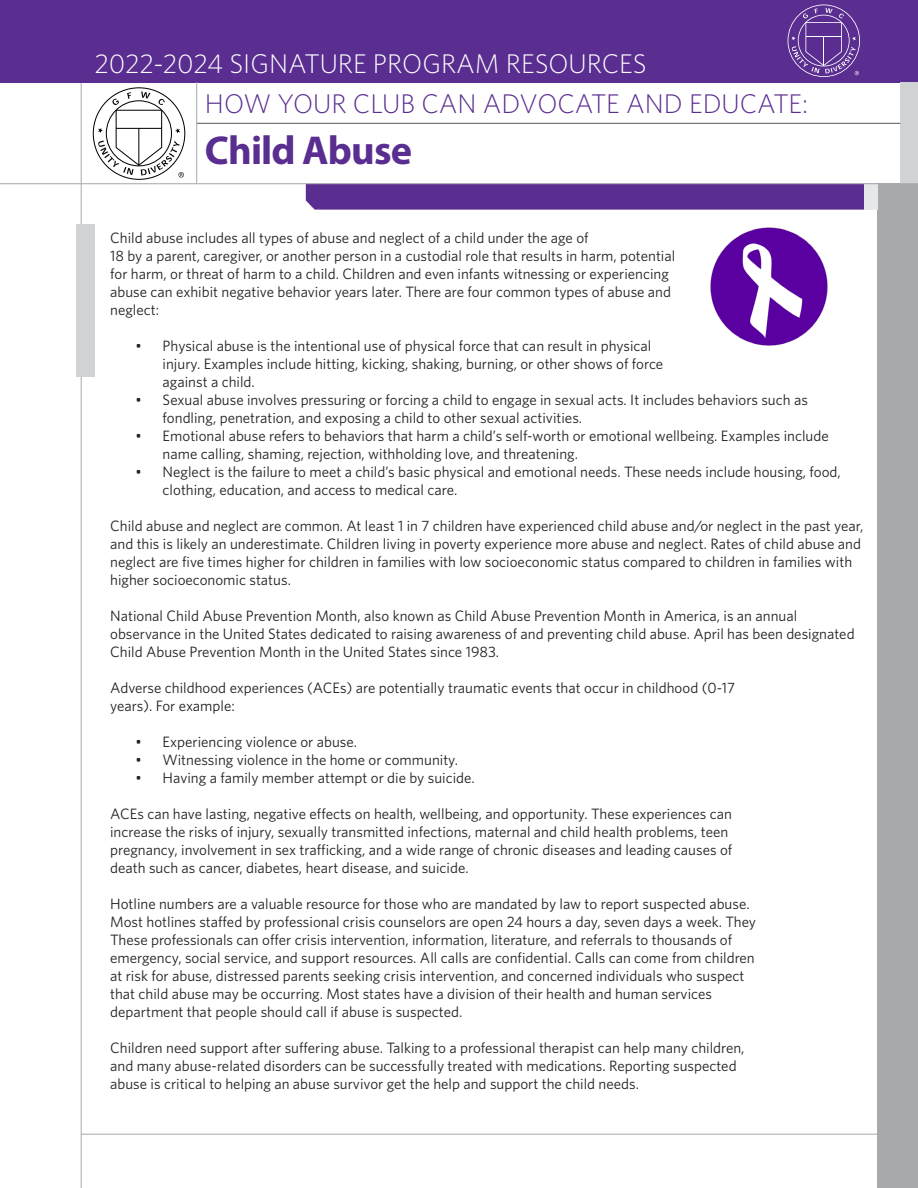
<style>
.page{position:relative;width:918px;height:1188px;background:#fff}
.page>*{position:absolute;margin:0;border:0;box-sizing:border-box;transform-origin:0 0}
.t1{font:700 40.5px "Myriad Pro";letter-spacing:-.02em;color:#5a2d90}
.t2{font:300 27px "Whitney HTF";color:#fff}
.t3{font:300 27px "Whitney HTF";color:#5a2d90}
.t4{font:15px/18px "Whitney HTF";color:#231f20}
</style>
<div class="page">
<div style="left:878px;top:184px;width:40px;height:1004px;background:#a8a9ad"></div>
<hr style="left:81px;top:82px;width:1px;height:1106px;background:#a8a9ad">
<svg style="left:306px;top:184px;width:571px;height:26px"></svg>
<div style="left:864px;top:184px;width:14px;height:25px;background:#e6e7e9"></div>
<div style="left:0;top:0;width:918px;height:82px;background:#5a2d90"></div>
<div style="left:901px;top:82px;width:17px;height:102px;background:#d1d2d4"></div>
<hr style="left:0;top:183px;width:918px;height:1px;background:#a8a9ad">
<hr style="left:197px;top:123px;width:703px;height:1px;background:#57585a">
<hr style="left:196px;top:82px;width:1px;height:102px;background:#a8a9ad">
<div style="left:76px;top:224px;width:18px;height:153px;background:#d1d2d4"></div>
<hr style="left:81px;top:1134px;width:797px;height:1px;background:#a8a9ad">
<svg style="left:93px;top:87px;width:92px;height:93px"></svg>
<svg style="left:98px;top:91px;width:86px;height:87px"></svg>
<svg style="left:788px;top:5px;width:72px;height:72px"></svg>
<img style="left:710px;top:227px;width:118px;height:119px">
<h2 class="t2" style="left:94px;top:48px;width:554px">2022-2024 SIGNATURE PROGRAM RESOURCES</h2>
<h2 class="t3" style="left:205px;top:88px;width:605px">HOW YOUR CLUB CAN ADVOCATE AND EDUCATE:</h2>
<h1 class="t1" style="left:205px;top:124px;width:209px">Child Abuse</h1>
<p class="t4" style="left:110px;top:228px;width:567px">Child abuse includes all types of abuse and neglect of a child under the age of<br>18 by a parent, caregiver, or another person in a custodial role that results in harm, potential for harm, or threat of harm to a child. Children and even infants witnessing or experiencing abuse can exhibit negative behavior years later. There are four common types of abuse and neglect:</p>
<p class="t4" style="left:163px;top:336px;width:502px;text-indent:-27px">• Physical abuse is the intentional use of physical force that can result in physical injury. Examples include hitting, kicking, shaking, burning, or other shows of force against a child.</p>
<p class="t4" style="left:163px;top:390px;width:647px;text-indent:-27px">• Sexual abuse involves pressuring or forcing a child to engage in sexual acts. It includes behaviors such as fondling, penetration, and exposing a child to other sexual activities.</p>
<p class="t4" style="left:163px;top:426px;width:668px;text-indent:-27px">• Emotional abuse refers to behaviors that harm a child’s self-worth or emotional wellbeing. Examples include name calling, shaming, rejection, withholding love, and threatening.</p>
<p class="t4" style="left:163px;top:462px;width:680px;text-indent:-27px">• Neglect is the failure to meet a child’s basic physical and emotional needs. These needs include housing, food, clothing, education, and access to medical care.</p>
<p class="t4" style="left:110px;top:516px;width:755px">Child abuse and neglect are common. At least 1 in 7 children have experienced child abuse and/or neglect in the past year, and this is likely an underestimate. Children living in poverty experience more abuse and neglect. Rates of child abuse and neglect are five times higher for children in families with low socioeconomic status compared to children in families with higher socioeconomic status.</p>
<p class="t4" style="left:110px;top:606px;width:746px">National Child Abuse Prevention Month, also known as Child Abuse Prevention Month in America, is an annual observance in the United States dedicated to raising awareness of and preventing child abuse. April has been designated<br>Child Abuse Prevention Month in the United States since 1983.</p>
<p class="t4" style="left:110px;top:678px;width:626px">Adverse childhood experiences (ACEs) are potentially traumatic events that occur in childhood (0-17 years). For example:</p>
<p class="t4" style="left:136px;top:732px;width:223px">• Experiencing violence or abuse.</p>
<p class="t4" style="left:136px;top:750px;width:324px">• Witnessing violence in the home or community.</p>
<p class="t4" style="left:136px;top:768px;width:341px">• Having a family member attempt or die by suicide.</p>
<p class="t4" style="left:110px;top:804px;width:624px">ACEs can have lasting, negative effects on health, wellbeing, and opportunity. These experiences can increase the risks of injury, sexually transmitted infections, maternal and child health problems, teen pregnancy, involvement in sex trafficking, and a wide range of chronic diseases and leading causes of death such as cancer, diabetes, heart disease, and suicide.</p>
<p class="t4" style="left:110px;top:894px;width:647px">Hotline numbers are a valuable resource for those who are mandated by law to report suspected abuse.<br>Most hotlines staffed by professional crisis counselors are open 24 hours a day, seven days a week. They These professionals can offer crisis intervention, information, literature, and referrals to thousands of emergency, social service, and support resources. All calls are confidential. Calls can come from children at risk for abuse, distressed parents seeking crisis intervention, and concerned individuals who suspect that child abuse may be occurring. Most states have a division of their health and human services department that people should call if abuse is suspected.</p>
<p class="t4" style="left:110px;top:1038px;width:636px">Children need support after suffering abuse. Talking to a professional therapist can help many children, and many abuse-related disorders can be successfully treated with medications. Reporting suspected abuse is critical to helping an abuse survivor get the help and support the child needs.</p>
</div>
